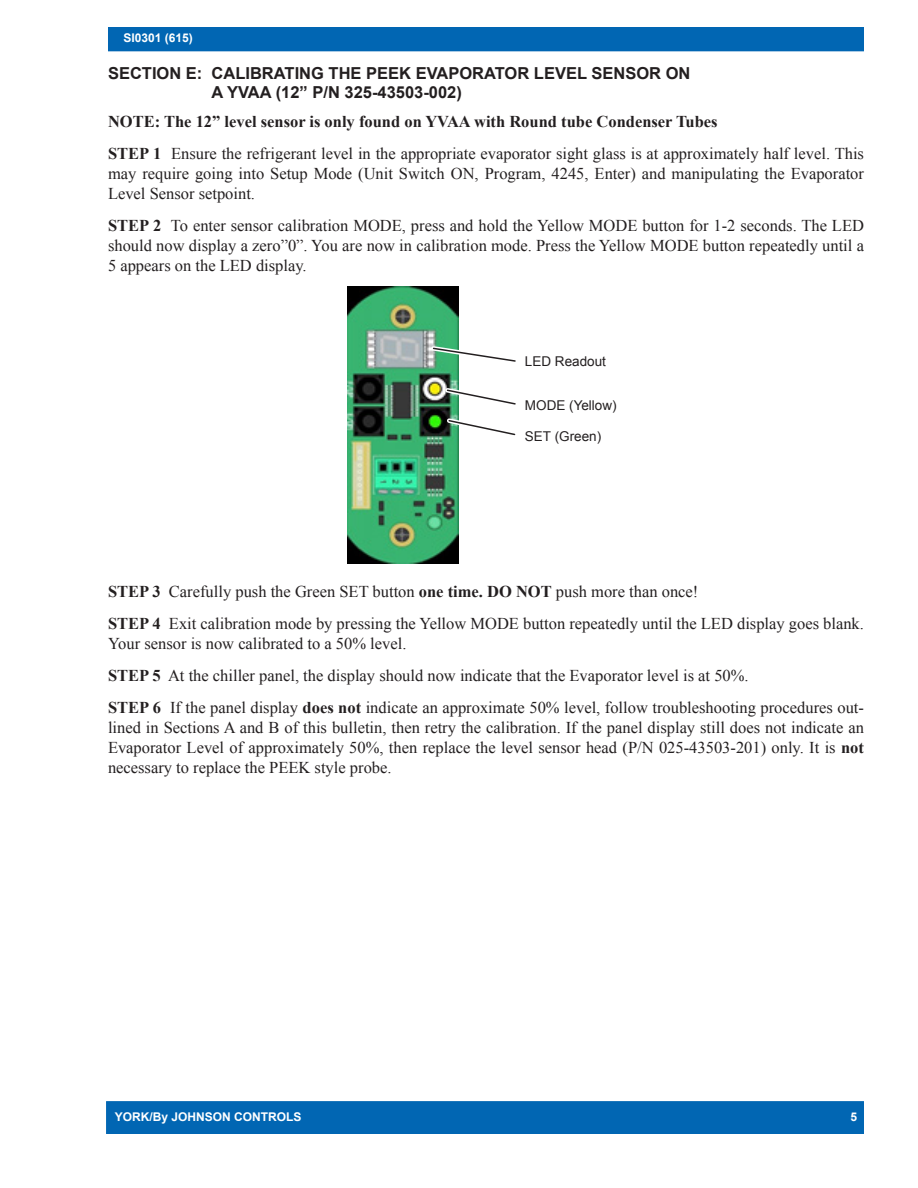
<style>
.page{position:relative;width:918px;height:1188px;background:#fff}
.page>*{position:absolute;margin:0;border:0;box-sizing:border-box;transform-origin:0 0}
.JCI_Paragraph1{font:16.5px/19.8px "Times New Roman";color:#231f20;text-align:justify}
.JCI_Heading2{font:700 16.5px/19.8px "Arial";color:#231f20}
.JCI_Paragraph1-2{font:700 16.5px "Times New Roman";color:#231f20}
.t1{font:13.5px "Arial";color:#231f20}
.t2{font:700 12px "Arial";color:#fff}
.s1{font-weight:700}
</style>
<div class="page">
<div style="left:108px;top:27px;width:756px;height:24px;background:#0166b3"></div>
<div style="left:106px;top:1101px;width:758px;height:33px;background:#0166b3;border:2px solid #0166b3"></div>
<img style="left:348px;top:286px;width:111px;height:278px">
<svg style="left:428px;top:343px;width:88px;height:23px"></svg>
<svg style="left:442px;top:385px;width:74px;height:24px"></svg>
<svg style="left:444px;top:415px;width:72px;height:25px"></svg>
<p class="t2" style="left:123px;top:29px;width:71px">SI0301 (615)</p>
<p class="JCI_Heading2" style="left:212px;top:63px;width:480px;text-indent:-104px">SECTION E: CALIBRATING THE PEEK EVAPORATOR LEVEL SENSOR ON<br>A YVAA (12” P/N 325-43503-002)</p>
<p class="JCI_Paragraph1-2" style="left:108px;top:110px;width:611px">NOTE: The 12” level sensor is only found on YVAA with Round tube Condenser Tubes</p>
<p class="JCI_Paragraph1" style="left:108px;top:144px;width:758px"><span class="s1">STEP 1</span> Ensure the refrigerant level in the appropriate evaporator sight glass is at approximately half level. This may require going into Setup Mode (Unit Switch ON, Program, 4245, Enter) and manipulating the Evaporator Level Sensor setpoint.</p>
<p class="JCI_Paragraph1" style="left:108px;top:215px;width:758px"><span class="s1">STEP 2</span> To enter sensor calibration MODE, press and hold the Yellow MODE button for 1-2 seconds. The LED should now display a zero”0”. You are now in calibration mode. Press the Yellow MODE button repeatedly until a 5 appears on the LED display.</p>
<p class="t1" style="left:525px;top:353px;width:83px">LED Readout</p>
<p class="t1" style="left:525px;top:397px;width:93px">MODE (Yellow)</p>
<p class="t1" style="left:525px;top:428px;width:78px">SET (Green)</p>
<p class="JCI_Paragraph1" style="left:108px;top:582px;width:592px"><span class="s1">STEP 3</span> Carefully push the Green SET button <span class="s1">one time. DO NOT</span> push more than once!</p>
<p class="JCI_Paragraph1" style="left:108px;top:614px;width:758px"><span class="s1">STEP 4</span> Exit calibration mode by pressing the Yellow MODE button repeatedly until the LED display goes blank.<br>Your sensor is now calibrated to a 50% level.</p>
<p class="JCI_Paragraph1" style="left:108px;top:666px;width:642px"><span class="s1">STEP 5</span> At the chiller panel, the display should now indicate that the Evaporator level is at 50%.</p>
<p class="JCI_Paragraph1" style="left:108px;top:698px;width:757px"><span class="s1">STEP 6</span> If the panel display <span class="s1">does not</span> indicate an approximate 50% level, follow troubleshooting procedures out&shy;lined in Sections A and B of this bulletin, then retry the calibration. If the panel display still does not indicate an Evaporator Level of approximately 50%, then replace the level sensor head (P/N 025-43503-201) only. It is <span class="s1">not </span>necessary to replace the PEEK style probe.</p>
<p class="t2" style="left:115px;top:1109px;width:188px">YORK/By JOHNSON CONTROLS</p>
<p class="t2" style="left:851px;top:1109px;width:8px">5</p>
</div>
